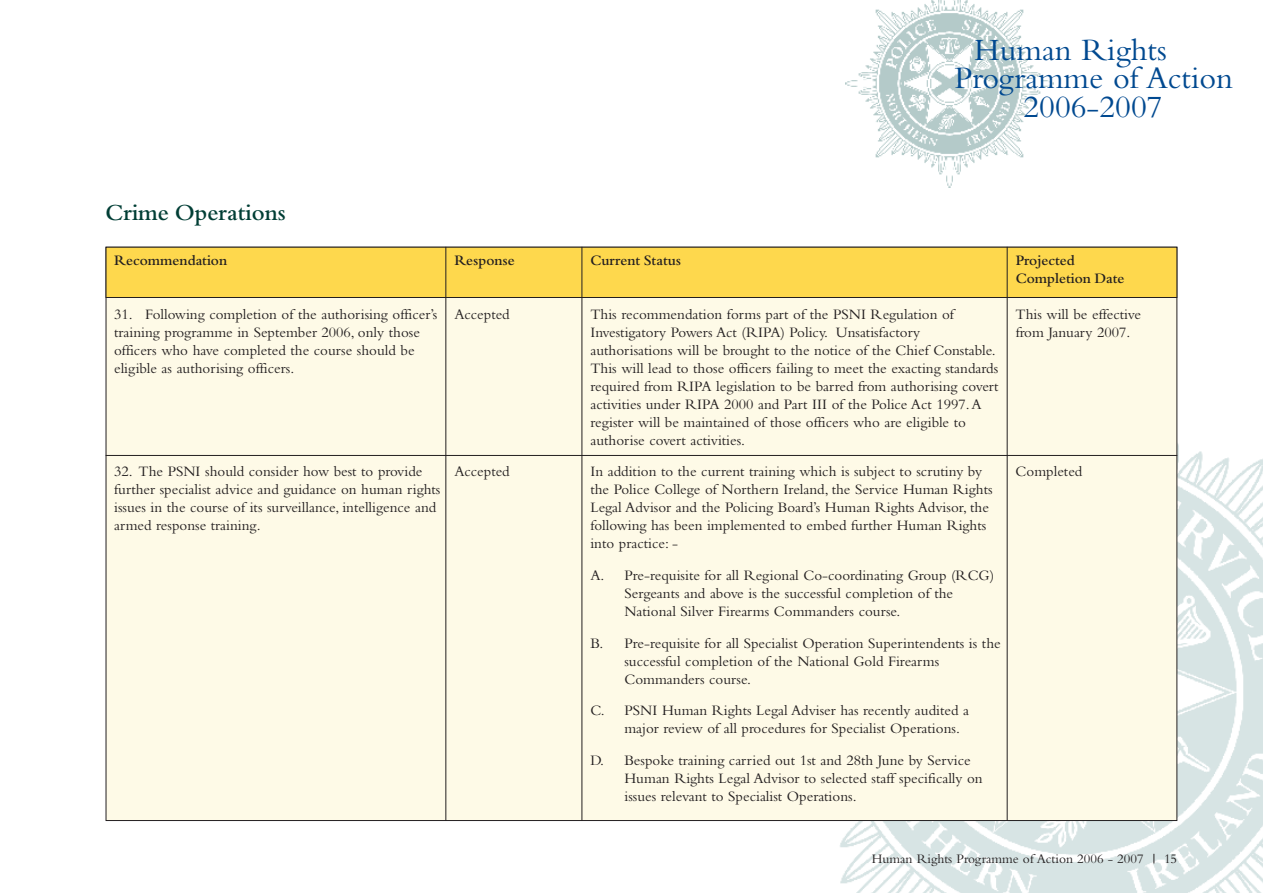
<style>
.page{position:relative;width:1263px;height:893px;background:#fff}
.page>*{position:absolute;margin:0;border:0;box-sizing:border-box;transform-origin:0 0}
.t1{font:32.25px "Bembo";color:#014990}
.t2{font:600 24px "Bembo";color:#003e35}
.t3{font:15px/18px "Bembo";color:#231f20}
.t4{font:600 15px/18px "Bembo";color:#231f20}
.t5{font:13.5px "Bembo";color:#231f20}
</style>
<div class="page">
<img style="left:840px;top:350px;width:423px;height:543px">
<div style="left:106px;top:247px;width:1071px;height:573px;background:#fefae7"></div>
<div style="left:106px;top:247px;width:1071px;height:50px;background:#fed84d"></div>
<div style="left:106px;top:247px;width:1071px;height:51px;border:1px solid #231f20"></div>
<hr style="left:445px;top:247px;width:1px;height:574px;background:#231f20">
<hr style="left:581px;top:247px;width:1px;height:574px;background:#231f20">
<hr style="left:1007px;top:247px;width:1px;height:574px;background:#231f20">
<img style="left:845px;top:0;width:208px;height:187px">
<hr style="left:106px;top:455px;width:1071px;height:1px;background:#231f20">
<h1 class="t1" style="left:974px;top:39px;width:194px">Human Rights</h1>
<h1 class="t1" style="left:954px;top:67px;width:280px">Programme of Action</h1>
<h1 class="t1" style="left:1023px;top:95px;width:141px">2006-2007</h1>
<h2 class="t2" style="left:106px;top:204px;width:182px">Crime Operations</h2>
<p class="t4" style="left:114px;top:252px;width:115px">Recommendation</p>
<p class="t4" style="left:454px;top:252px;width:62px">Response</p>
<p class="t4" style="left:590px;top:252px;width:92px">Current Status</p>
<p class="t4" style="left:1016px;top:252px;width:110px">Projected<br>Completion Date</p>
<p class="t3" style="left:114px;top:307px;width:397px">31. Following completion of the authorising officer’s Accepted</p>
<p class="t3" style="left:590px;top:307px;width:365px">This recommendation forms part of the PSNI Regulation of</p>
<p class="t3" style="left:1016px;top:307px;width:127px">This will be effective</p>
<p class="t3" style="left:114px;top:325px;width:307px">training programme in September 2006, only those</p>
<p class="t3" style="left:590px;top:325px;width:331px">Investigatory Powers Act (RIPA) Policy. Unsatisfactory</p>
<p class="t3" style="left:1016px;top:325px;width:116px">from January 2007.</p>
<p class="t3" style="left:114px;top:343px;width:302px">officers who have completed the course should be</p>
<p class="t3" style="left:590px;top:343px;width:407px">authorisations will be brought to the notice of the Chief Constable.</p>
<p class="t3" style="left:114px;top:361px;width:182px">eligible as authorising officers.</p>
<p class="t3" style="left:590px;top:361px;width:410px">This will lead to those officers failing to meet the exacting standards required from RIPA legislation to be barred from authorising covert activities under RIPA 2000 and Part III of the Police Act 1997.A register will be maintained of those officers who are eligible to authorise covert activities.</p>
<p class="t3" style="left:114px;top:464px;width:310px">32. The PSNI should consider how best to provide</p>
<p class="t3" style="left:454px;top:464px;width:57px">Accepted</p>
<p class="t3" style="left:590px;top:464px;width:393px">In addition to the current training which is subject to scrutiny by</p>
<p class="t3" style="left:1016px;top:464px;width:68px">Completed</p>
<p class="t3" style="left:114px;top:482px;width:328px">further specialist advice and guidance on human rights</p>
<p class="t3" style="left:590px;top:482px;width:404px">the Police College of Northern Ireland, the Service Human Rights</p>
<p class="t3" style="left:114px;top:500px;width:324px">issues in the course of its surveillance, intelligence and</p>
<p class="t3" style="left:590px;top:500px;width:400px">Legal Advisor and the Policing Board’s Human Rights Advisor, the</p>
<p class="t3" style="left:114px;top:518px;width:148px">armed response training.</p>
<p class="t3" style="left:590px;top:518px;width:397px">following has been implemented to embed further Human Rights into practice: -</p>
<p class="t3" style="left:624px;top:568px;width:371px;text-indent:-34px">A. Pre-requisite for all Regional Co-coordinating Group (RCG)<br>Sergeants and above is the successful completion of the<br>National Silver Firearms Commanders course.</p>
<p class="t3" style="left:624px;top:635px;width:378px;text-indent:-34px">B. Pre-requisite for all Specialist Operation Superintendents is the successful completion of the National Gold Firearms<br>Commanders course.</p>
<p class="t3" style="left:624px;top:703px;width:346px;text-indent:-34px">C. PSNI Human Rights Legal Adviser has recently audited a major review of all procedures for Specialist Operations.</p>
<p class="t3" style="left:624px;top:753px;width:360px;text-indent:-34px">D. Bespoke training carried out 1st and 28th June by Service<br>Human Rights Legal Advisor to selected staff specifically on issues relevant to Specialist Operations.</p>
<p class="t5" style="left:872px;top:855px;width:273px">Human Rights Programme of Action 2006 - 2007</p>
<p class="t5" style="left:1164px;top:855px;width:15px">15</p>
</div>
